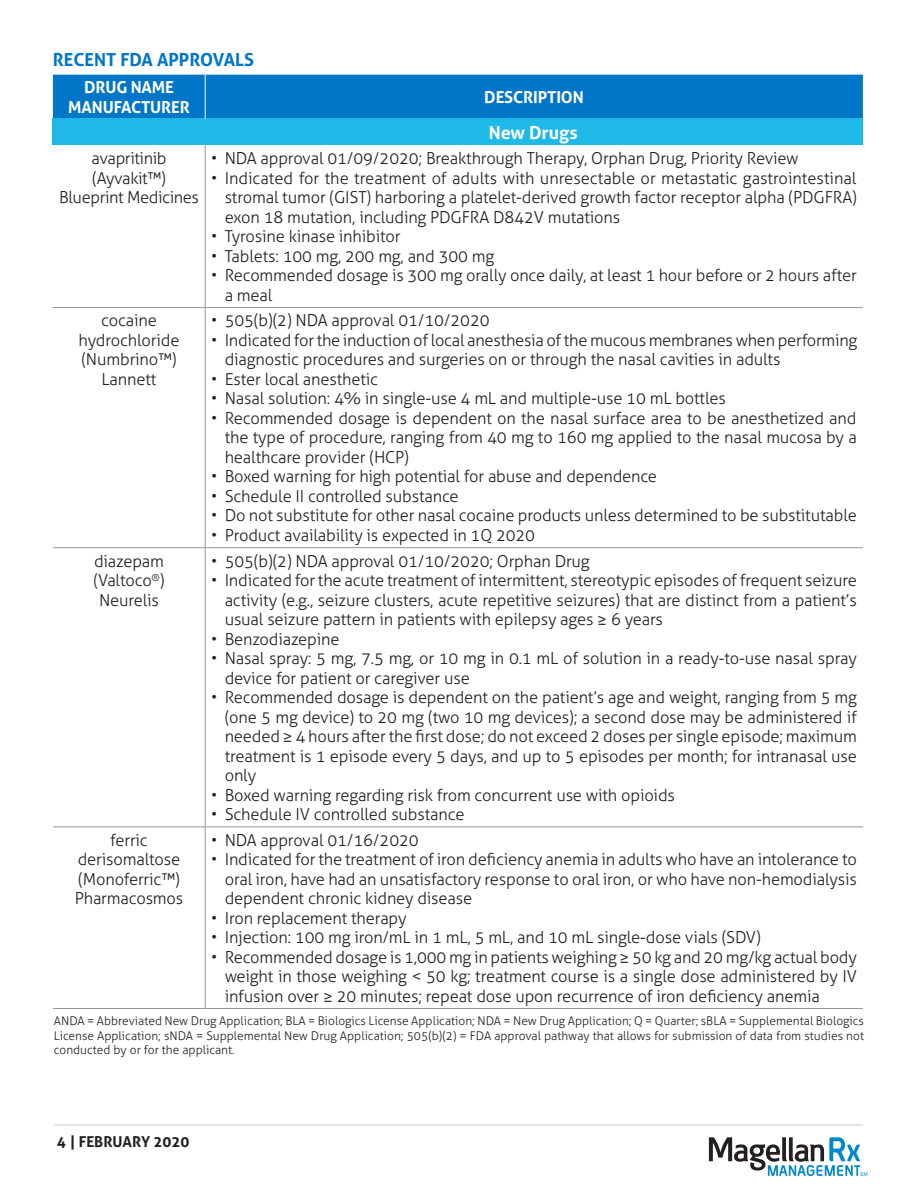
<style>
.page{position:relative;width:918px;height:1188px;background:#fff}
.page>*{position:absolute;margin:0;border:0;box-sizing:border-box;transform-origin:0 0}
.t1{font:700 18px "Aller";color:#0076c8}
.Basic_Body_Copy{font:700 18px "Aller";color:#fff}
.Basic_Body_Copy-2{font:300 16.5px/19.5px "Aller";letter-spacing:-.01em;color:#231f20;text-align:justify}
.t2{font:700 16.5px "Aller";letter-spacing:-.01em;color:#fff}
.t3{font:700 15px "Aller";color:#231f20}
.t4{font:300 12px/14.4px "Aller";color:#231f20;text-align:justify}
</style>
<div class="page">
<svg style="left:709px;top:1137px;width:158px;height:39px"></svg>
<hr style="left:54px;top:1125px;width:809px;height:1px;background:#c9cacc">
<div style="left:53px;top:75px;width:810px;height:44px;background:#0076c8"></div>
<div style="left:53px;top:119px;width:810px;height:26px;background:#1fb9e8"></div>
<hr style="left:205px;top:145px;width:1px;height:162px;background:#939598">
<hr style="left:53px;top:307px;width:152px;height:1px;background:#939598">
<hr style="left:205px;top:307px;width:658px;height:1px;background:#939598">
<hr style="left:205px;top:308px;width:1px;height:239px;background:#939598">
<hr style="left:53px;top:547px;width:152px;height:1px;background:#939598">
<hr style="left:205px;top:547px;width:658px;height:1px;background:#939598">
<hr style="left:205px;top:548px;width:1px;height:278px;background:#939598">
<hr style="left:53px;top:826px;width:152px;height:1px;background:#939598">
<hr style="left:205px;top:826px;width:658px;height:1px;background:#939598">
<hr style="left:205px;top:827px;width:1px;height:181px;background:#939598">
<hr style="left:205px;top:75px;width:1px;height:44px;background:#fff">
<hr style="left:53px;top:1008px;width:152px;height:1px;background:#939598">
<hr style="left:205px;top:1008px;width:658px;height:1px;background:#939598">
<p class="t1" style="left:53px;top:49px;width:203px">RECENT FDA APPROVALS</p>
<p class="t2" style="left:84px;top:77px;width:91px">DRUG NAME</p>
<p class="t2" style="left:68px;top:97px;width:123px">MANUFACTURER</p>
<p class="t2" style="left:484px;top:87px;width:101px">DESCRIPTION</p>
<p class="Basic_Body_Copy" style="left:489px;top:121px;width:90px">New Drugs</p>
<p class="Basic_Body_Copy-2" style="left:92px;top:149px;width:77px">avapritinib</p>
<p class="Basic_Body_Copy-2" style="left:92px;top:168px;width:75px">(Ayvakit™)</p>
<p class="Basic_Body_Copy-2" style="left:59px;top:188px;width:141px">Blueprint Medicines</p>
<p class="Basic_Body_Copy-2" style="left:211px;top:149px;width:589px">• NDA approval 01/09/2020; Breakthrough Therapy, Orphan Drug, Priority Review</p>
<p class="Basic_Body_Copy-2" style="left:225px;top:168px;width:634px;text-indent:-14px">• Indicated for the treatment of adults with unresectable or metastatic gastrointestinal stromal tumor (GIST) harboring a platelet-derived growth factor receptor alpha (PDGFRA) exon 18 mutation, including PDGFRA D842V mutations</p>
<p class="Basic_Body_Copy-2" style="left:211px;top:227px;width:191px">• Tyrosine kinase inhibitor</p>
<p class="Basic_Body_Copy-2" style="left:211px;top:246px;width:285px">• Tablets: 100 mg, 200 mg, and 300 mg</p>
<p class="Basic_Body_Copy-2" style="left:225px;top:266px;width:634px;text-indent:-14px">• Recommended dosage is 300 mg orally once daily, at least 1 hour before or 2 hours after a meal</p>
<p class="Basic_Body_Copy-2" style="left:79px;top:311px;width:102px;text-align:center">cocaine hydrochloride</p>
<p class="Basic_Body_Copy-2" style="left:81px;top:350px;width:97px">(Numbrino™)</p>
<p class="Basic_Body_Copy-2" style="left:102px;top:369px;width:56px">Lannett</p>
<p class="Basic_Body_Copy-2" style="left:211px;top:311px;width:280px">• 505(b)(2) NDA approval 01/10/2020</p>
<p class="Basic_Body_Copy-2" style="left:225px;top:330px;width:634px;text-indent:-14px">• Indicated for the induction of local anesthesia of the mucous membranes when performing diagnostic procedures and surgeries on or through the nasal cavities in adults</p>
<p class="Basic_Body_Copy-2" style="left:211px;top:369px;width:168px">• Ester local anesthetic</p>
<p class="Basic_Body_Copy-2" style="left:211px;top:389px;width:516px">• Nasal solution: 4% in single-use 4 mL and multiple-use 10 mL bottles</p>
<p class="Basic_Body_Copy-2" style="left:225px;top:408px;width:634px;text-indent:-14px">• Recommended dosage is dependent on the nasal surface area to be anesthetized and the type of procedure, ranging from 40 mg to 160 mg applied to the nasal mucosa by a healthcare provider (HCP)</p>
<p class="Basic_Body_Copy-2" style="left:211px;top:467px;width:447px">• Boxed warning for high potential for abuse and dependence</p>
<p class="Basic_Body_Copy-2" style="left:211px;top:486px;width:249px">• Schedule II controlled substance</p>
<p class="Basic_Body_Copy-2" style="left:211px;top:506px;width:647px">• Do not substitute for other nasal cocaine products unless determined to be substitutable</p>
<p class="Basic_Body_Copy-2" style="left:211px;top:525px;width:325px">• Product availability is expected in 1Q 2020</p>
<p class="Basic_Body_Copy-2" style="left:94px;top:551px;width:71px">diazepam</p>
<p class="Basic_Body_Copy-2" style="left:93px;top:571px;width:73px">(Valtoco<sup>®</sup>)</p>
<p class="Basic_Body_Copy-2" style="left:99px;top:590px;width:62px">Neurelis</p>
<p class="Basic_Body_Copy-2" style="left:211px;top:551px;width:380px">• 505(b)(2) NDA approval 01/10/2020; Orphan Drug</p>
<p class="Basic_Body_Copy-2" style="left:225px;top:571px;width:634px;text-indent:-14px">• Indicated for the acute treatment of intermittent, stereotypic episodes of frequent seizure activity (e.g., seizure clusters, acute repetitive seizures) that are distinct from a patient’s usual seizure pattern in patients with epilepsy ages ≥ 6 years</p>
<p class="Basic_Body_Copy-2" style="left:211px;top:629px;width:130px">• Benzodiazepine</p>
<p class="Basic_Body_Copy-2" style="left:225px;top:649px;width:634px;text-indent:-14px">• Nasal spray: 5 mg, 7.5 mg, or 10 mg in 0.1 mL of solution in a ready-to-use nasal spray device for patient or caregiver use</p>
<p class="Basic_Body_Copy-2" style="left:225px;top:688px;width:634px;text-indent:-14px">• Recommended dosage is dependent on the patient’s age and weight, ranging from 5 mg (one 5 mg device) to 20 mg (two 10 mg devices); a second dose may be administered if needed ≥ 4 hours after the first dose; do not exceed 2 doses per single episode; maximum treatment is 1 episode every 5 days, and up to 5 episodes per month; for intranasal use only</p>
<p class="Basic_Body_Copy-2" style="left:211px;top:785px;width:465px">• Boxed warning regarding risk from concurrent use with opioids</p>
<p class="Basic_Body_Copy-2" style="left:211px;top:805px;width:255px">• Schedule IV controlled substance</p>
<p class="Basic_Body_Copy-2" style="left:211px;top:830px;width:209px">• NDA approval 01/16/2020</p>
<p class="Basic_Body_Copy-2" style="left:225px;top:850px;width:634px;text-indent:-14px">• Indicated for the treatment of iron deficiency anemia in adults who have an intolerance to oral iron, have had an unsatisfactory response to oral iron, or who have non-hemodialysis dependent chronic kidney disease</p>
<p class="Basic_Body_Copy-2" style="left:211px;top:908px;width:197px">• Iron replacement therapy</p>
<p class="Basic_Body_Copy-2" style="left:211px;top:928px;width:551px">• Injection: 100 mg iron/mL in 1 mL, 5 mL, and 10 mL single-dose vials (SDV)</p>
<p class="Basic_Body_Copy-2" style="left:225px;top:947px;width:634px;text-indent:-14px">• Recommended dosage is 1,000 mg in patients weighing ≥ 50 kg and 20 mg/kg actual body weight in those weighing &lt; 50 kg; treatment course is a single dose administered by IV infusion over ≥ 20 minutes; repeat dose upon recurrence of iron deficiency anemia</p>
<p class="t4" style="left:54px;top:1014px;width:812px">ANDA = Abbreviated New Drug Application; BLA = Biologics License Application; NDA = New Drug Application; Q = Quarter; sBLA = Supplemental Biologics License Application; sNDA = Supplemental New Drug Application; 505(b)(2) = FDA approval pathway that allows for submission of data from studies not conducted by or for the applicant.</p>
<p class="Basic_Body_Copy-2" style="left:78px;top:830px;width:104px;text-align:center">ferric derisomaltose</p>
<p class="Basic_Body_Copy-2" style="left:78px;top:869px;width:103px">(Monoferric™)</p>
<p class="Basic_Body_Copy-2" style="left:75px;top:889px;width:110px">Pharmacosmos</p>
<p class="t3" style="left:57px;top:1132px;width:134px">4 | FEBRUARY 2020</p>
</div>
